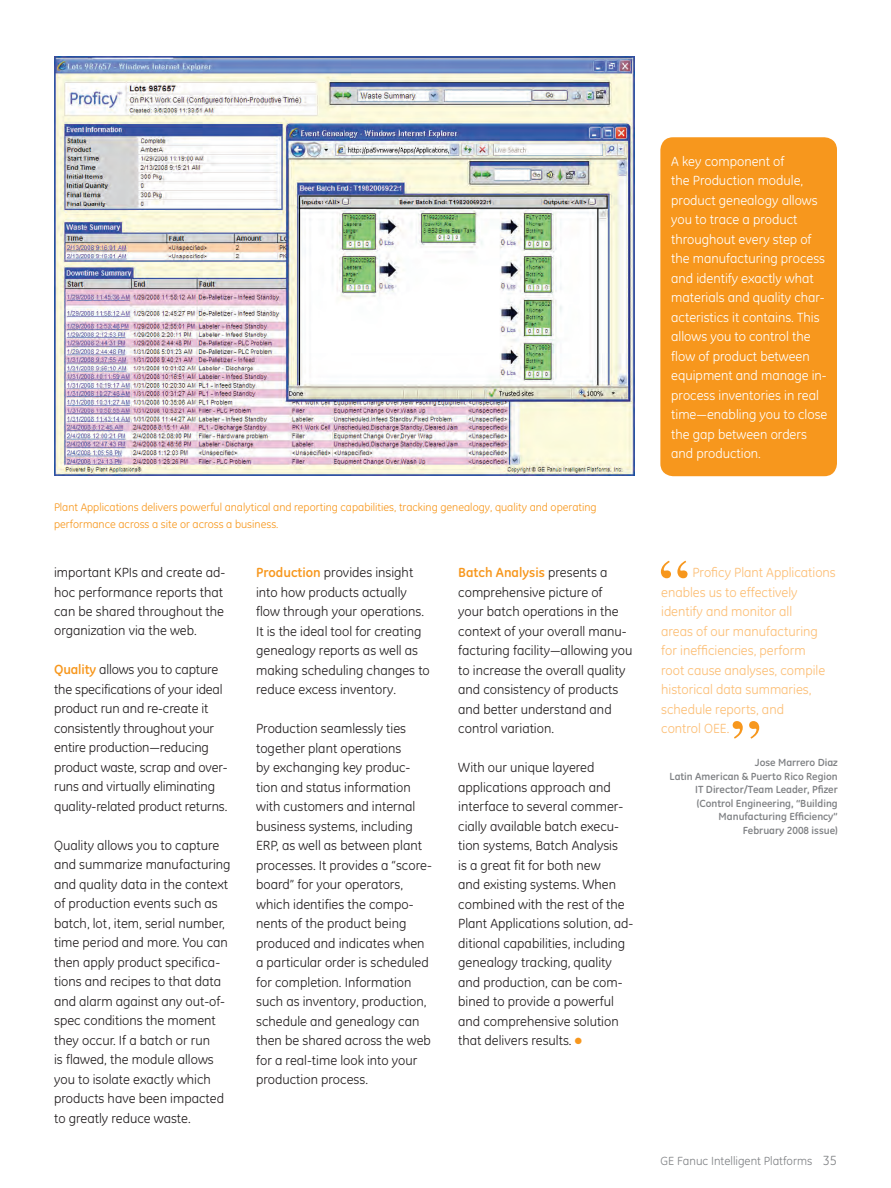
<style>
.page{position:relative;width:891px;height:1188px;background:#fff}
.page>*{position:absolute;margin:0;border:0;box-sizing:border-box;transform-origin:0 0}
.t1{font:72px "Times";color:#f7971d}
.t2{font:13.5px/19.5px "GE Inspira";color:#231f20}
.t3{font:13.5px/19.5px "GE Inspira";color:#fff}
.t4{font:13.5px/19.5px "GE Inspira";color:#fcbe75}
.t5{font:12px "GE Inspira";color:#808285}
.t6{font:11.25px/16.5px "GE Inspira";color:#f7971d}
.t7{font:700 10.5px/13.5px "GE Inspira";color:#808285;text-align:right}
.s1{font-weight:700;color:#f7971d}
.s2{color:#f7971d}
.s3{font-size:13.5px}
</style>
<div class="page">
<div style="left:660px;top:137px;width:177px;height:339px;background:#f7971d;border-radius:13px"></div>
<img style="left:55px;top:56px;width:580px;height:419px">
<p class="t6" style="left:54px;top:499px;width:544px">Plant Applications delivers powerful analytical and reporting capabilities, tracking genealogy, quality and operating performance across a site or across a business.</p>
<p class="t2" style="left:54px;top:563px;width:173px">important KPIs and create ad&shy;hoc performance reports that can be shared throughout the organization via the web.</p>
<p class="t2" style="left:54px;top:660px;width:175px"><span class="s1">Quality</span> allows you to capture the specifications of your ideal product run and re-create it consistently throughout your entire production—reducing product waste, scrap and over&shy;runs and virtually eliminating quality-related product returns.</p>
<p class="t2" style="left:54px;top:835px;width:178px">Quality allows you to capture and summarize manufacturing and quality data in the context of production events such as batch, lot, item, serial number, time period and more. You can then apply product specifica&shy;tions and recipes to that data and alarm against any out-of&shy;spec conditions the moment they occur. If a batch or run<br>is flawed, the module allows you to isolate exactly which products have been impacted to greatly reduce waste.</p>
<p class="t2" style="left:256px;top:563px;width:175px"><span class="s1">Production</span> provides insight into how products actually flow through your operations.<br>It is the ideal tool for creating genealogy reports as well as making scheduling changes to reduce excess inventory.</p>
<p class="t2" style="left:256px;top:719px;width:177px">Production seamlessly ties together plant operations<br>by exchanging key produc&shy;tion and status information with customers and internal business systems, including<br>ERP, as well as between plant processes. It provides a “score&shy;board” for your operators, which identifies the compo&shy;nents of the product being produced and indicates when a particular order is scheduled for completion. Information such as inventory, production, schedule and genealogy can then be shared across the web for a real-time look into your production process.</p>
<p class="t2" style="left:458px;top:563px;width:176px"><span class="s1">Batch Analysis</span> presents a comprehensive picture of<br>your batch operations in the context of your overall manu&shy;facturing facility—allowing you to increase the overall quality and consistency of products and better understand and control variation.</p>
<p class="t2" style="left:458px;top:758px;width:177px">With our unique layered applications approach and interface to several commer&shy;cially available batch execu&shy;tion systems, Batch Analysis<br>is a great fit for both new<br>and existing systems. When combined with the rest of the<br>Plant Applications solution, ad&shy;ditional capabilities, including genealogy tracking, quality and production, can be com&shy;bined to provide a powerful and comprehensive solution that delivers results. <span class="s2">●</span></p>
<p class="t3" style="left:671px;top:152px;width:158px">A key component of<br>the Production module, product genealogy allows you to trace a product throughout every step of the manufacturing process and identify exactly what materials and quality char&shy;acteristics it contains. This allows you to control the flow of product between equipment and manage in&shy;process inventories in real time—enabling you to close the gap between orders and production.</p>
<h1 class="t1" style="left:659px;top:518px;width:33px">“</h1>
<p class="t4" style="left:661px;top:563px;width:176px;text-indent:31px">Proficy Plant Applications enables us to effectively identify and monitor all<br>areas of our manufacturing for inefficiencies, perform<br>root cause analyses, compile historical data summaries, schedule reports, and<br>control OEE.</p>
<p class="t7" style="left:670px;top:756px;width:170px">Jose Marrero Diaz<br>Latin American &amp; Puerto Rico Region<br>IT Director/Team Leader, Pfizer (Control Engineering, “Building<br>Manufacturing Efficiency”<br>February 2008 issue)</p>
<h1 class="t1" style="left:730px;top:678px;width:33px">”</h1>
<p class="t5" style="left:661px;top:1154px;width:178px">GE Fanuc Intelligent Platforms <span class="s3">35</span></p>
</div>
